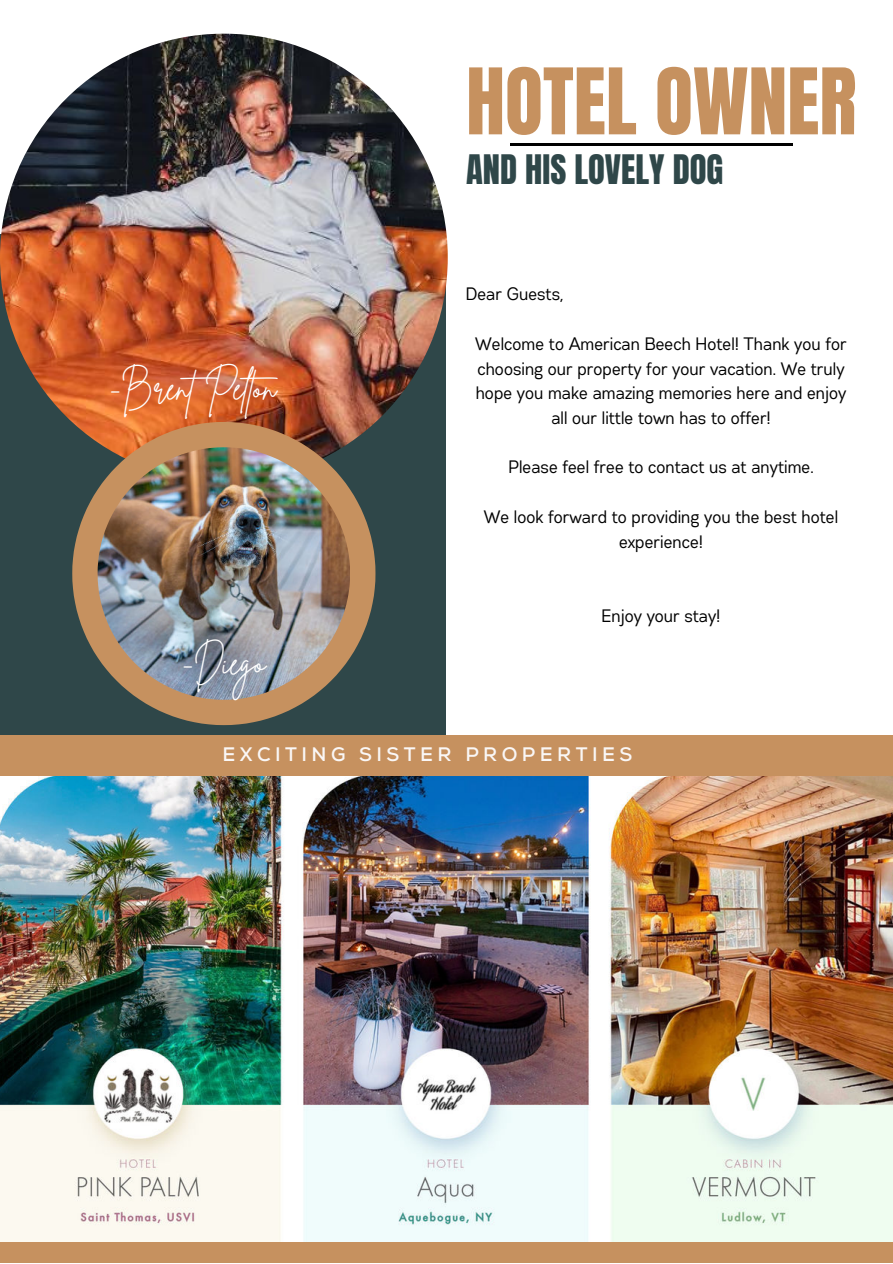
<style>
.page{position:relative;width:893px;height:1264px;background:#fff}
.page>*{position:absolute;margin:0;border:0;box-sizing:border-box;transform-origin:0 0}
.t1{font:77.85px "Anton";color:#c6915f}
.t2{font:34.5px "Anton";color:#2f4749}
.t3{font:33.6px "Brittany Signature";color:#fff}
.t4{font:700 19.5px "Nexa";letter-spacing:.225em;color:#faf7f6}
.t5{font:18px/24.8px "Gabriel Sans Cond";color:#000;text-align:center}
</style>
<div class="page">
<div style="left:0;top:234px;width:446px;height:1028px;background:#2f4749"></div>
<img style="left:0;top:34px;width:447px;height:447px;border-radius:50%">
<div style="left:0;top:735px;width:892px;height:527px;background:#c6915f"></div>
<svg style="left:72px;top:422px;width:303px;height:303px"></svg>
<img style="left:98px;top:447px;width:252px;height:252px">
<img style="left:0;top:776px;width:892px;height:465px">
<hr style="left:510px;top:143px;width:283px;height:3px;background:#000">
<h3 class="t3" style="left:110px;top:367px;width:179px">-BrentPelton</h3>
<h3 class="t3" style="left:182px;top:641px;width:85px">-Diego</h3>
<h1 class="t1" style="left:466px;top:62px;width:392px">HOTEL OWNER</h1>
<h2 class="t2" style="left:466px;top:152px;width:259px">AND HIS LOVELY DOG</h2>
<p class="t5" style="left:466px;top:282px;width:99px">Dear Guests,</p>
<p class="t5" style="left:475px;top:331px;width:373px">Welcome to American Beech Hotel! Thank you for choosing our property for your vacation. We truly hope you make amazing memories here and enjoy all our little town has to offer!</p>
<p class="t5" style="left:508px;top:455px;width:307px">Please feel free to contact us at anytime.</p>
<p class="t5" style="left:484px;top:504px;width:356px">We look forward to providing you the best hotel experience!</p>
<p class="t5" style="left:602px;top:603px;width:120px">Enjoy your stay!</p>
<p class="t4" style="left:222px;top:741px;width:411px">EXCITING SISTER PROPERTIES</p>
</div>
